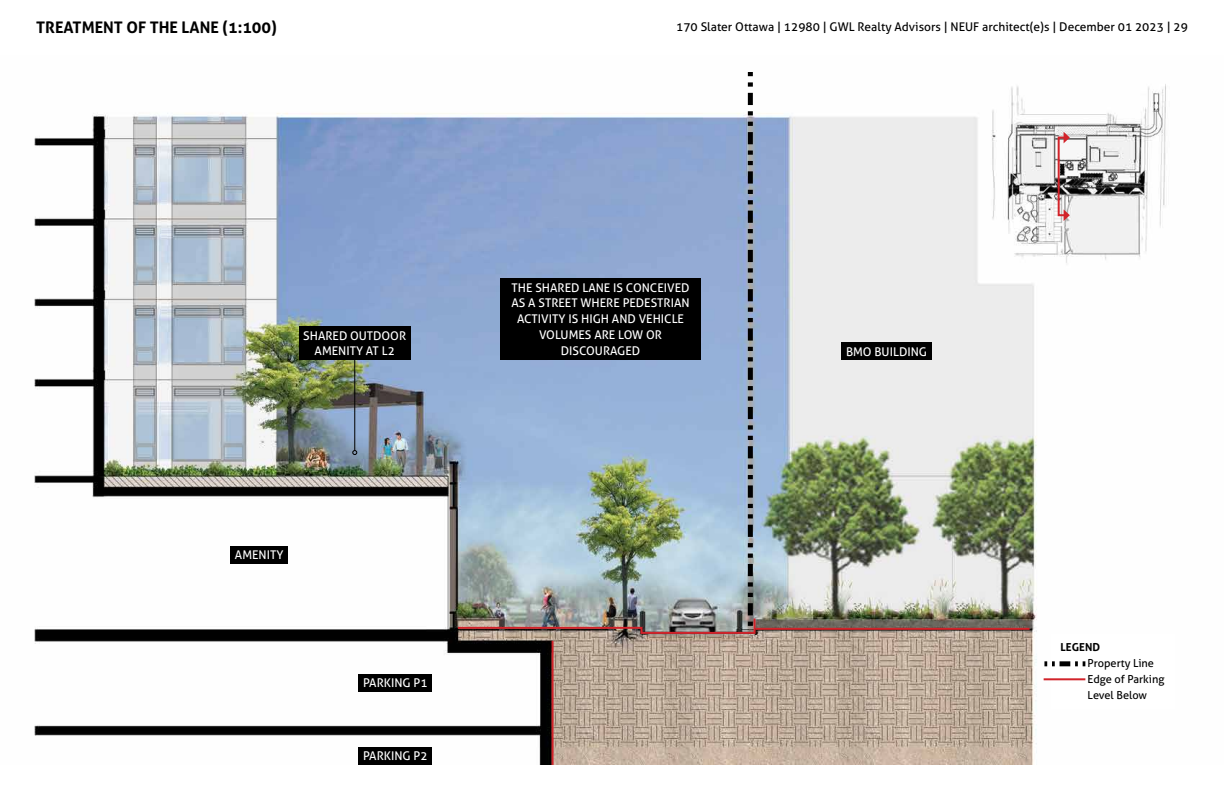
<style>
.page{position:relative;width:1224px;height:792px;background:#fff}
.page>*{position:absolute;margin:0;border:0;box-sizing:border-box;transform-origin:0 0}
.t1{font:700 16px "Aller";color:#000}
.t2{font:12px/16px "Aller";color:#fff;text-align:center}
.t3{font:12px "Aller";color:#000}
.t4{font:11px/16px "Aller";color:#000}
.t5{font:700 11px "Aller";color:#000}
</style>
<div class="page">
<img style="left:34px;top:84px;width:1132px;height:681px">
<div style="left:1052px;top:634px;width:123px;height:74px;background:#fff"></div>
<svg style="left:1044px;top:661px;width:41px;height:5px"></svg>
<hr style="left:1044px;top:678px;width:41px;height:2px;background:#d2232a">
<div style="left:1058px;top:137px;width:8px;height:79px;border:2px solid #d2232a"></div>
<svg style="left:1064px;top:132px;width:6px;height:11px"></svg>
<svg style="left:1064px;top:209px;width:6px;height:12px"></svg>
<div style="left:230px;top:546px;width:58px;height:18px;background:#000"></div>
<div style="left:299px;top:326px;width:112px;height:34px;background:#000"></div>
<div style="left:842px;top:342px;width:90px;height:18px;background:#000"></div>
<div style="left:359px;top:674px;width:73px;height:18px;background:#000"></div>
<div style="left:359px;top:747px;width:73px;height:18px;background:#000"></div>
<hr style="left:552px;top:641px;width:2px;height:124px;background:#d2232a">
<svg style="left:456px;top:72px;width:301px;height:563px;background:#8d9fb5"></svg>
<hr style="left:756px;top:628px;width:274px;height:2px;background:#d2232a">
<hr style="left:354px;top:359px;width:1px;height:92px;background:#000">
<svg style="left:352px;top:450px;width:5px;height:5px"></svg>
<h1 class="t1" style="left:36px;top:17px;width:242px">TREATMENT OF THE LANE (1:100)</h1>
<p class="t3" style="left:676px;top:20px;width:513px">170 Slater Ottawa | 12980 | GWL Realty Advisors | NEUF architect(e)s | December 01 2023 | 29</p>
<p class="t2" style="left:303px;top:327px;width:104px">SHARED OUTDOOR<br>AMENITY AT L2</p>
<p class="t2" style="left:235px;top:547px;width:50px">AMENITY</p>
<p class="t2" style="left:363px;top:675px;width:66px">PARKING P1</p>
<p class="t2" style="left:363px;top:748px;width:66px">PARKING P2</p>
<p class="t2" style="left:511px;top:279px;width:180px">THE SHARED LANE IS CONCEIVED<br>AS A STREET WHERE PEDESTRIAN<br>ACTIVITY IS HIGH AND VEHICLE<br>VOLUMES ARE LOW OR<br>DISCOURAGED</p>
<p class="t2" style="left:846px;top:343px;width:83px">BMO BUILDING</p>
<p class="t5" style="left:1061px;top:641px;width:41px">LEGEND</p>
<p class="t4" style="left:1088px;top:655px;width:79px">Property Line<br>Edge of Parking<br>Level Below</p>
</div>
